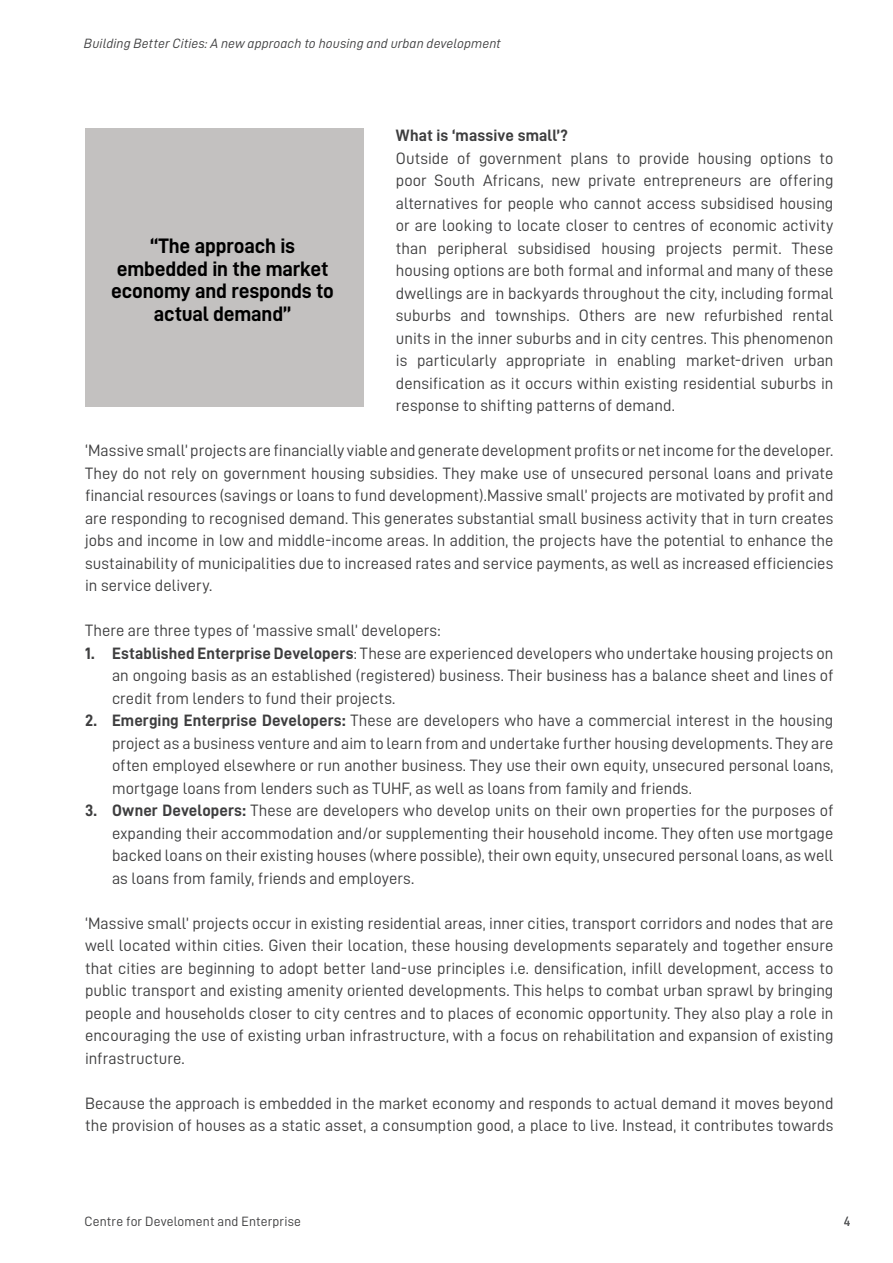
<style>
.page{position:relative;width:893px;height:1263px;background:#fff}
.page>*{position:absolute;margin:0;border:0;box-sizing:border-box;transform-origin:0 0}
.CDE_Body{font:21px/22.5px "D DIN Bold";letter-spacing:-.01em;color:#000;text-align:center}
.CDE_Body-2{font:16.5px/22.5px "D DIN";letter-spacing:.005em;color:#3e3e3f;text-align:justify}
.Building_better_citi{font:16.5px "D DIN Bold";letter-spacing:.005em;color:#3e3e3f}
.t1{font:13.5px "D DIN Italic";letter-spacing:.01em;color:#3e3e3f}
.t2{font:13.5px "D DIN";letter-spacing:.015em;color:#3e3e3f}
.t3{font:13.5px "D DIN";color:#57585a}
.s1{font-family:"D DIN Bold"}
</style>
<div class="page">
<div style="left:85px;top:129px;width:279px;height:278px;background:#c3c1c0"></div>
<p class="t1" style="left:84px;top:36px;width:419px">Building Better Cities: A new approach to housing and urban development</p>
<p class="Building_better_citi" style="left:396px;top:126px;width:174px">What is ‘massive small’?</p>
<p class="CDE_Body-2" style="left:396px;top:147px;width:439px">Outside of government plans to provide housing options to poor South Africans, new private entrepreneurs are offering alternatives for people who cannot access subsidised housing or are looking to locate closer to centres of economic activity than peripheral subsidised housing projects permit. These housing options are both formal and informal and many of these dwellings are in backyards throughout the city, including formal suburbs and townships. Others are new refurbished rental units in the inner suburbs and in city centres. This phenomenon is particularly appropriate in enabling market-driven urban densification as it occurs within existing residential suburbs in response to shifting patterns of demand.</p>
<p class="CDE_Body-2" style="left:85px;top:439px;width:750px">‘Massive small’ projects are financially viable and generate development profits or net income for the developer.<br>They do not rely on government housing subsidies. They make use of unsecured personal loans and private financial resources (savings or loans to fund development).Massive small’ projects are motivated by profit and are responding to recognised demand. This generates substantial small business activity that in turn creates jobs and income in low and middle-income areas. In addition, the projects have the potential to enhance the sustainability of municipalities due to increased rates and service payments, as well as increased efficiencies in service delivery.</p>
<p class="CDE_Body-2" style="left:85px;top:619px;width:357px">There are three types of ‘massive small’ developers:</p>
<p class="CDE_Body-2" style="left:112px;top:642px;width:723px;text-indent:-27px"><span class="s1">1. Established Enterprise Developers</span>: These are experienced developers who undertake housing projects on an ongoing basis as an established (registered) business. Their business has a balance sheet and lines of credit from lenders to fund their projects.</p>
<p class="CDE_Body-2" style="left:112px;top:709px;width:723px;text-indent:-27px"><span class="s1">2. Emerging Enterprise Developers:</span> These are developers who have a commercial interest in the housing project as a business venture and aim to learn from and undertake further housing developments. They are often employed elsewhere or run another business. They use their own equity, unsecured personal loans, mortgage loans from lenders such as TUHF, as well as loans from family and friends.</p>
<p class="CDE_Body-2" style="left:112px;top:799px;width:723px;text-indent:-27px"><span class="s1">3. Owner Developers:</span> These are developers who develop units on their own properties for the purposes of expanding their accommodation and/or supplementing their household income. They often use mortgage backed loans on their existing houses (where possible), their own equity, unsecured personal loans, as well as loans from family, friends and employers.</p>
<p class="CDE_Body-2" style="left:85px;top:912px;width:750px">‘Massive small’ projects occur in existing residential areas, inner cities, transport corridors and nodes that are well located within cities. Given their location, these housing developments separately and together ensure that cities are beginning to adopt better land-use principles i.e. densification, infill development, access to public transport and existing amenity oriented developments. This helps to combat urban sprawl by bringing people and households closer to city centres and to places of economic opportunity. They also play a role in encouraging the use of existing urban infrastructure, with a focus on rehabilitation and expansion of existing infrastructure.</p>
<p class="CDE_Body-2" style="left:85px;top:1092px;width:750px">Because the approach is embedded in the market economy and responds to actual demand it moves beyond the provision of houses as a static asset, a consumption good, a place to live. Instead, it contributes towards</p>
<p class="CDE_Body" style="left:111px;top:234px;width:224px">“The approach is embedded in the market economy and responds to actual demand”</p>
<p class="t2" style="left:84px;top:1214px;width:218px">Centre for Develoment and Enterprise</p>
<p class="t3" style="left:844px;top:1214px;width:8px">4</p>
</div>
